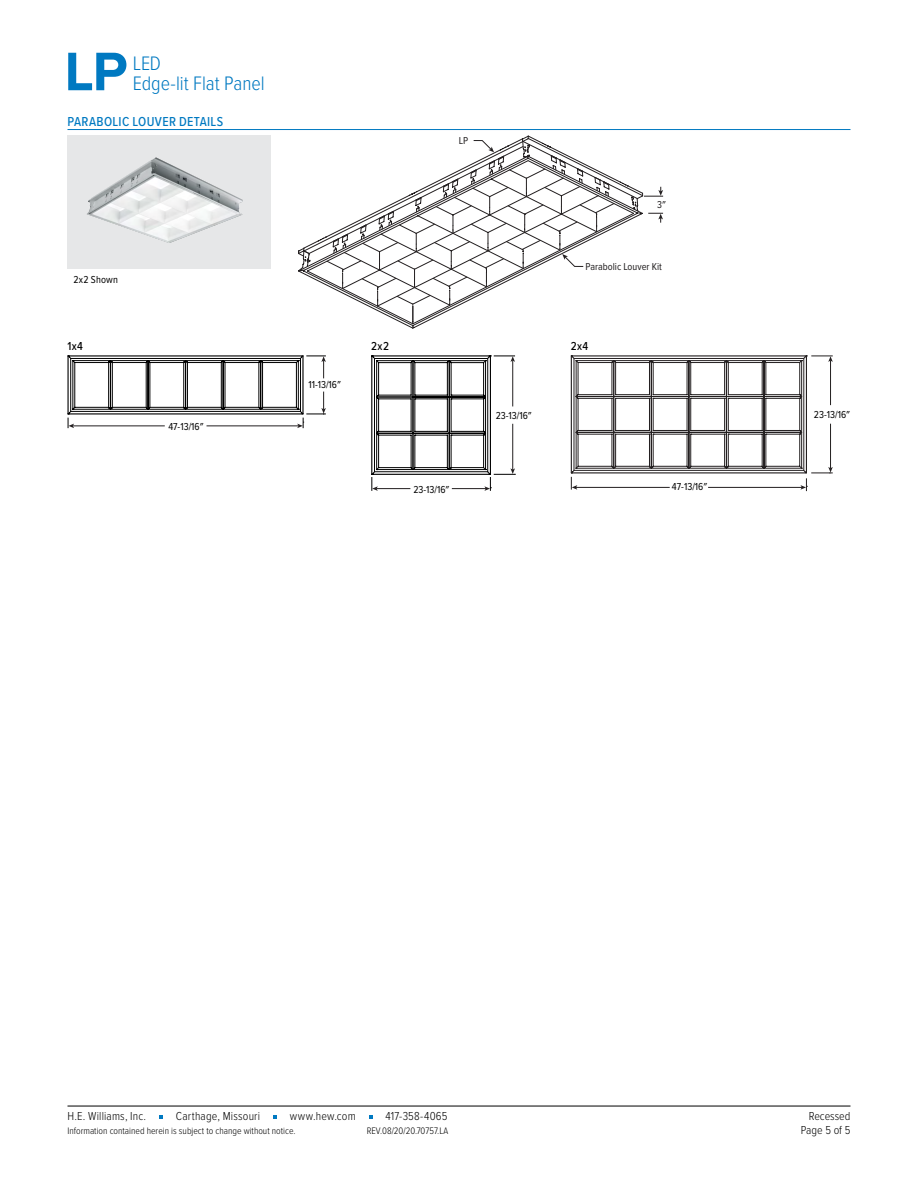
<style>
.page{position:relative;width:918px;height:1188px;background:#fff}
.page>*{position:absolute;margin:0;border:0;box-sizing:border-box;transform-origin:0 0}
.t1{font:700 56.25px "Proxima Nova";color:#0079c1}
.t2{font:300 20.25px/20.2px "Proxima Nova Cond";letter-spacing:-.005em;color:#0079c1}
.t3{font:500 13.5px "Proxima Nova Cond";letter-spacing:.025em;color:#0079c1}
.t4{font:300 12px/13.6px "Proxima Nova Cond";letter-spacing:.015em;color:#000;text-align:right}
.t5{font:500 12px "Proxima Nova Cond";letter-spacing:.03em;color:#000}
.t6{font:10.5px "Proxima Nova Cond";color:#000}
.t7{font:10.5px "Proxima Nova Cond";letter-spacing:.02em;color:#000}
.t8{font:10.35px "Proxima Nova Cond";color:#221f20}
.t9{font:300 9.75px "Proxima Nova Cond";color:#000}
</style>
<div class="page">
<hr style="left:68px;top:129px;width:782px;height:1px;background:#0079c1">
<div style="left:68px;top:135px;width:203px;height:133px;background:#e6e7e8"></div>
<img style="left:87px;top:157px;width:156px;height:86px">
<svg style="left:298px;top:135px;width:365px;height:194px"></svg>
<svg style="left:68px;top:355px;width:258px;height:73px"></svg>
<svg style="left:371px;top:355px;width:145px;height:136px"></svg>
<svg style="left:571px;top:355px;width:262px;height:136px"></svg>
<hr style="left:68px;top:1106px;width:782px;height:1px;background:#000">
<svg style="left:159px;top:1116px;width:4px;height:3px"></svg>
<svg style="left:273px;top:1116px;width:4px;height:3px"></svg>
<h1 class="t1" style="left:65px;top:30px;width:65px">LP</h1>
<h2 class="t2" style="left:133px;top:52px;width:133px">LED<br>Edge-lit Flat Panel</h2>
<h3 class="t3" style="left:68px;top:112px;width:157px">PARABOLIC LOUVER DETAILS</h3>
<p class="t7" style="left:74px;top:271px;width:46px">2x2 Shown</p>
<p class="t8" style="left:459px;top:133px;width:11px">LP</p>
<p class="t8" style="left:657px;top:197px;width:10px">3″</p>
<p class="t8" style="left:586px;top:259px;width:78px">Parabolic Louver Kit</p>
<p class="t5" style="left:68px;top:337px;width:17px">1x4</p>
<p class="t5" style="left:371px;top:337px;width:19px">2x2</p>
<p class="t5" style="left:571px;top:337px;width:19px">2x4</p>
<p class="t6" style="left:168px;top:418px;width:37px">47-13/16″</p>
<p class="t6" style="left:308px;top:377px;width:34px">11-13/16″</p>
<p class="t6" style="left:413px;top:482px;width:38px">23-13/16″</p>
<p class="t6" style="left:496px;top:408px;width:38px">23-13/16″</p>
<p class="t6" style="left:672px;top:478px;width:37px">47-13/16″</p>
<p class="t6" style="left:814px;top:407px;width:38px">23-13/16″</p>
<p class="t4" style="left:68px;top:1109px;width:80px">H.E. Williams, Inc.</p>
<p class="t4" style="left:176px;top:1109px;width:86px">Carthage, Missouri</p>
<p class="t4" style="left:290px;top:1109px;width:67px">www.hew.com</p>
<p class="t4" style="left:385px;top:1109px;width:64px">417-358-4065</p>
<p class="t9" style="left:68px;top:1123px;width:230px">Information contained herein is subject to change without notice.</p>
<p class="t9" style="left:367px;top:1123px;width:83px">REV.08/20/20.70757.LA</p>
<p class="t4" style="left:801px;top:1109px;width:51px">Recessed<br>Page 5 of 5</p>
</div>
